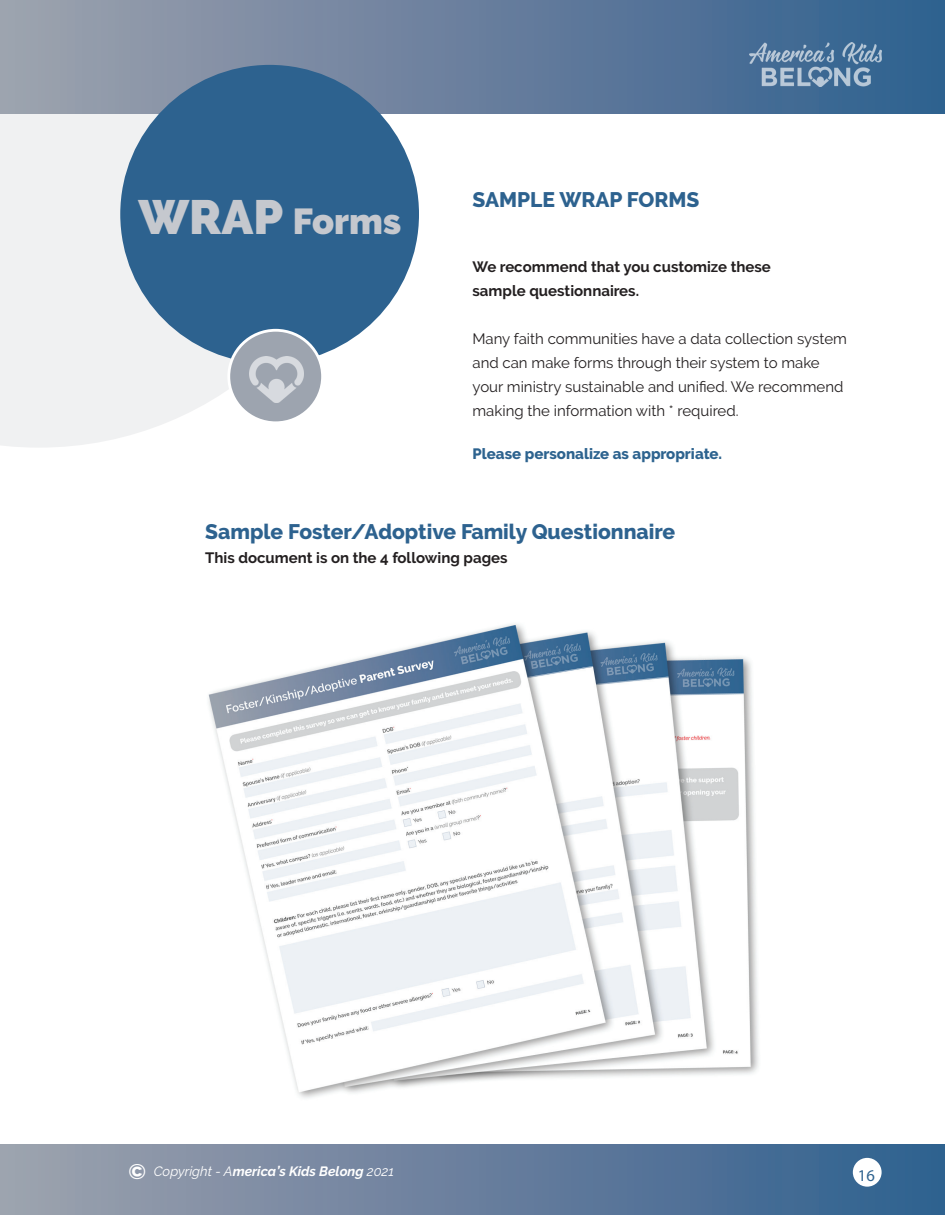
<style>
.page{position:relative;width:945px;height:1215px;background:#fff}
.page>*{position:absolute;margin:0;border:0;box-sizing:border-box;transform-origin:0 0}
.t1{font:900 36px "Raleway";color:#c5c8ce}
.t2{font:800 21px "Raleway";color:#2d628f}
.t3{font:700 21px "Raleway";color:#fff}
.t4{font:16.5px "Myriad Pro";color:#2e628f}
.t5{font:15px/24px "Raleway";color:#231f20}
.t6{font:700 15px/24px "Raleway";color:#231f20}
.t7{font:800 15px "Raleway";color:#2d638f}
.t8{font:italic 700 13.5px "Raleway";color:#fff}
.s1{font-size:48px}
.s2{font-weight:400}
</style>
<div class="page">
<svg style="left:0;top:113px;width:368px;height:334px;fill:#f0f1f2"></svg>
<div style="left:0;top:0;width:945px;height:113px;background:linear-gradient(to right,#9fa1ae,#305f8f)"></div>
<div style="left:120px;top:65px;width:299px;height:299px;background:#2d628f;border-radius:50%"></div>
<div style="left:0;top:1144px;width:945px;height:71px;background:linear-gradient(to right,#a0a1ae,#305f8f)"></div>
<div style="left:853px;top:1158px;width:29px;height:29px;background:#fff;border-radius:50%"></div>
<img style="left:749px;top:42px;width:133px;height:45px">
<div style="left:227px;top:329px;width:97px;height:95px;border:6px solid #fff;border-radius:50%"></div>
<div style="left:230px;top:332px;width:91px;height:89px;background:#9da4af;border-radius:50%"></div>
<img style="left:249px;top:356px;width:55px;height:46px">
<img style="left:208px;top:624px;width:551px;height:474px">
<h1 class="t1" style="left:138px;top:200px;width:264px"><span class="s1">WRAP</span> Forms</h1>
<h2 class="t2" style="left:472px;top:188px;width:229px">SAMPLE WRAP FORMS</h2>
<p class="t6" style="left:472px;top:254px;width:300px">We recommend that you customize these sample questionnaires.</p>
<p class="t5" style="left:472px;top:326px;width:376px">Many faith communities have a data collection system and can make forms through their system to make your ministry sustainable and unified. We recommend making the information with * required.</p>
<p class="t7" style="left:472px;top:445px;width:251px">Please personalize as appropriate.</p>
<h2 class="t2" style="left:205px;top:520px;width:471px">Sample Foster/Adoptive Family Questionnaire</h2>
<p class="t6" style="left:205px;top:546px;width:304px">This document is on the 4 following pages</p>
<h2 class="t3" style="left:128px;top:1159px;width:19px">©</h2>
<p class="t4" style="left:858px;top:1165px;width:18px">16</p>
<p class="t8" style="left:154px;top:1163px;width:242px"><span class="s2">Copyright - A</span>merica’s Kids Belong <span class="s2">2021</span></p>
</div>
